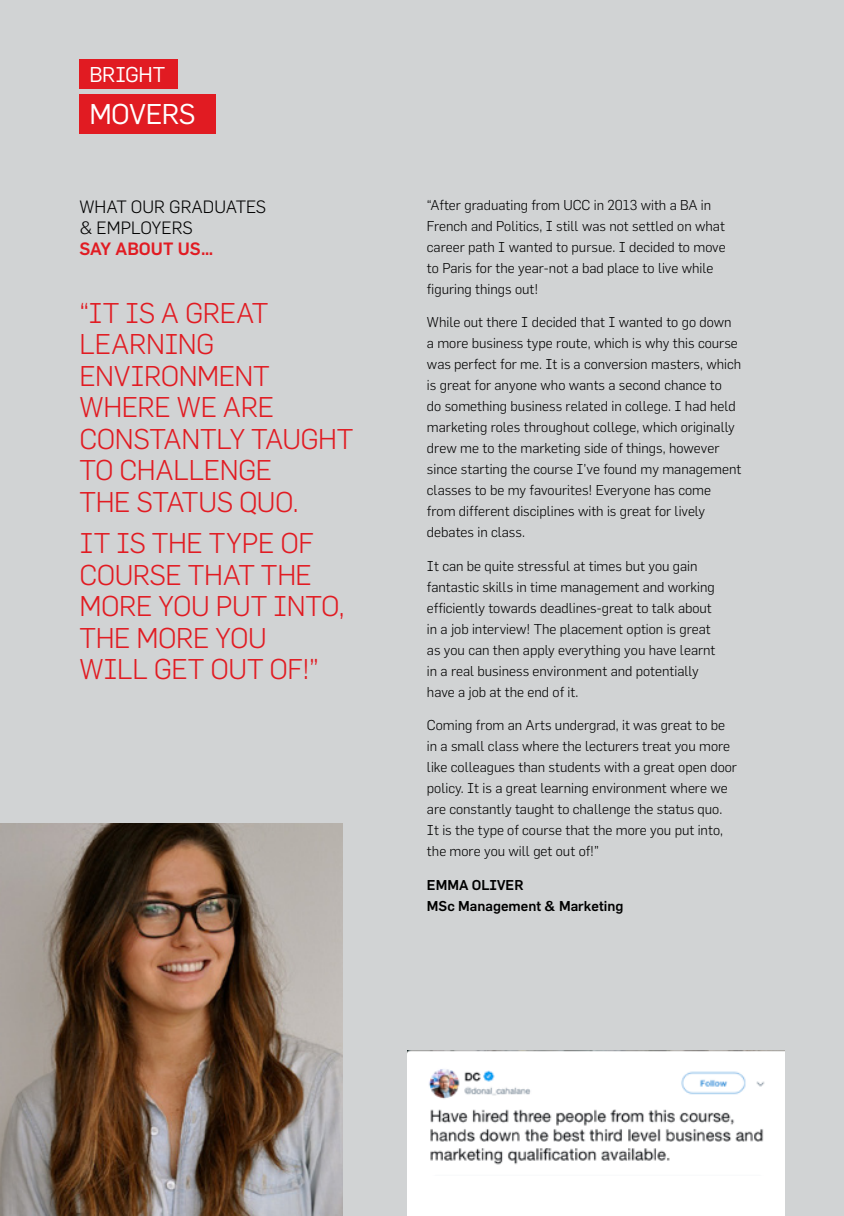
<style>
.page{position:relative;width:844px;height:1216px;background:#fff}
.page>*{position:absolute;margin:0;border:0;box-sizing:border-box;transform-origin:0 0}
.t1{font:300 28px/31.5px "Flama";letter-spacing:-.02em;color:#e11b22}
.t2{font:28px "Flama";letter-spacing:-.02em;color:#fff}
.t3{font:21px "Flama";letter-spacing:-.015em;color:#fff}
.t4{font:300 17.5px/21px "Flama";color:#000}
.t5{font:500 17.5px "Flama";color:#e11b22}
.t6{font:300 14px/21px "Flama";color:#000}
.t7{font:500 14px/21px "Flama";color:#000}
</style>
<div class="page">
<div style="left:0;top:0;width:843px;height:1215px;background:#d1d3d4"></div>
<div style="left:79px;top:60px;width:99px;height:29px;background:#e11b22"></div>
<div style="left:79px;top:94px;width:137px;height:40px;background:#e11b22"></div>
<img style="left:0;top:823px;width:342px;height:392px">
<div style="left:407px;top:1111px;width:377px;height:104px;background:#fff"></div>
<img style="left:407px;top:1050px;width:377px;height:115px">
<h2 class="t3" style="left:89px;top:62px;width:77px">BRIGHT</h2>
<h1 class="t2" style="left:89px;top:98px;width:108px">MOVERS</h1>
<p class="t4" style="left:79px;top:196px;width:188px">WHAT OUR GRADUATES &amp; EMPLOYERS</p>
<p class="t5" style="left:79px;top:238px;width:136px">SAY ABOUT US…</p>
<h1 class="t1" style="left:79px;top:297px;width:275px">“IT IS A GREAT<br>LEARNING<br>ENVIRONMENT<br>WHERE WE ARE<br>CONSTANTLY TAUGHT<br>TO CHALLENGE<br>THE STATUS QUO.</h1>
<h1 class="t1" style="left:79px;top:527px;width:267px">IT IS THE TYPE OF<br>COURSE THAT THE<br>MORE YOU PUT INTO,<br>THE MORE YOU<br>WILL GET OUT OF!”</h1>
<p class="t6" style="left:427px;top:194px;width:300px">“After graduating from UCC in 2013 with a BA in French and Politics, I still was not settled on what career path I wanted to pursue. I decided to move to Paris for the year-not a bad place to live while figuring things out!</p>
<p class="t6" style="left:427px;top:311px;width:316px">While out there I decided that I wanted to go down a more business type route, which is why this course was perfect for me. It is a conversion masters, which is great for anyone who wants a second chance to<br>do something business related in college. I had held marketing roles throughout college, which originally drew me to the marketing side of things, however since starting the course I’ve found my management classes to be my favourites! Everyone has come from different disciplines with is great for lively debates in class.</p>
<p class="t6" style="left:427px;top:555px;width:290px">It can be quite stressful at times but you gain fantastic skills in time management and working efficiently towards deadlines-great to talk about in a job interview! The placement option is great as you can then apply everything you have learnt in a real business environment and potentially have a job at the end of it.</p>
<p class="t6" style="left:427px;top:714px;width:311px">Coming from an Arts undergrad, it was great to be in a small class where the lecturers treat you more like colleagues than students with a great open door policy. It is a great learning environment where we are constantly taught to challenge the status quo.<br>It is the type of course that the more you put into, the more you will get out of!”</p>
<p class="t7" style="left:427px;top:873px;width:198px">EMMA OLIVER<br>MSc Management &amp; Marketing</p>
</div>
